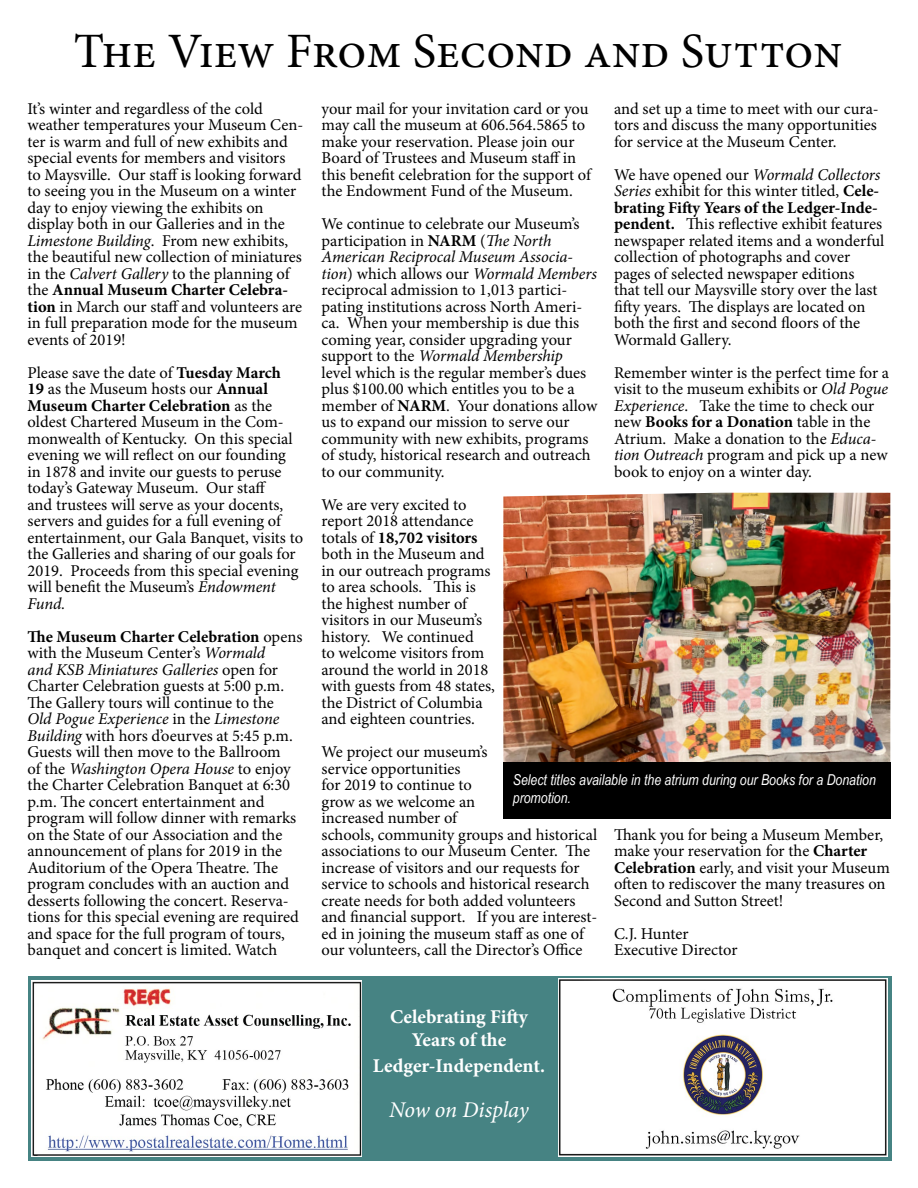
<style>
.page{position:relative;width:918px;height:1188px;background:#fff}
.page>*{position:absolute;margin:0;border:0;box-sizing:border-box;transform-origin:0 0}
.t1{font:49.5px "Minion Pro";color:#000}
.t2{font:italic 22.5px "Minion Pro";letter-spacing:-.01em;color:#fff}
.t3{font:700 19.5px/23.4px "Minion Pro";color:#fff;text-align:center}
.t4{font:16.5px/16.5px "Minion Pro";color:#000}
.t5{font:italic 15px/18px "Arial Narrow";color:#fff}
.s1{font-weight:700}
.s2{font-style:italic}
</style>
<div class="page">
<div style="left:28px;top:976px;width:864px;height:184px;background:#468383"></div>
<img style="left:32px;top:980px;width:330px;height:176px">
<img style="left:558px;top:979px;width:330px;height:177px">
<img style="left:503px;top:493px;width:387px;height:269px">
<div style="left:503px;top:762px;width:387px;height:57px;background:#000"></div>
<h1 class="t1" style="left:74px;top:18px;width:770px">The View From Second and Sutton</h1>
<p class="t4" style="left:322px;top:100px;width:271px">your mail for your invitation card or you may call the museum at 606.564.5865 to make your reservation. Please join our Board of Trustees and Museum staff in this benefit celebration for the support of the Endowment Fund of the Museum.</p>
<p class="t4" style="left:322px;top:216px;width:277px">We continue to celebrate our Museum’s participation in <span class="s1">NARM</span> (<span class="s2">The North American Reciprocal Museum Associa&shy;tion</span>) which allows our <span class="s2">Wormald Members </span>reciprocal admission to 1,013 partici&shy;pating institutions across North Ameri&shy;ca. When your membership is due this coming year, consider upgrading your support to the <span class="s2">Wormald Membership<br></span>level which is the regular member’s dues plus $100.00 which entitles you to be a member of <span class="s1">NARM</span>. Your donations allow us to expand our mission to serve our community with new exhibits, programs of study, historical research and outreach to our community.</p>
<p class="t4" style="left:322px;top:496px;width:175px">We are very excited to report 2018 attendance totals of <span class="s1">18,702 visitors </span>both in the Museum and in our outreach programs to area schools. This is the highest number of visitors in our Museum’s history. We continued<br>to welcome visitors from around the world in 2018 with guests from 48 states, the District of Columbia and eighteen countries.</p>
<p class="t4" style="left:322px;top:744px;width:277px">We project our museum’s<br>service opportunities<br>for 2019 to continue to<br>grow as we welcome an<br>increased number of<br>schools, community groups and historical associations to our Museum Center. The increase of visitors and our requests for service to schools and historical research create needs for both added volunteers and financial support. If you are interest&shy;ed in joining the museum staff as one of our volunteers, call the Director’s Office</p>
<p class="t4" style="left:28px;top:100px;width:277px">It’s winter and regardless of the cold weather temperatures your Museum Cen&shy;ter is warm and full of new exhibits and special events for members and visitors<br>to Maysville. Our staff is looking forward to seeing you in the Museum on a winter day to enjoy viewing the exhibits on display both in our Galleries and in the <span class="s2">Limestone Building</span>. From new exhibits, the beautiful new collection of miniatures in the <span class="s2">Calvert Gallery</span> to the planning of the <span class="s1">Annual Museum Charter Celebra&shy;tion</span> in March our staff and volunteers are in full preparation mode for the museum events of 2019!</p>
<p class="t4" style="left:28px;top:364px;width:277px">Please save the date of <span class="s1">Tuesday March<br>19</span> as the Museum hosts our <span class="s1">Annual Museum Charter Celebration</span> as the oldest Chartered Museum in the Com&shy;monwealth of Kentucky. On this special evening we will reflect on our founding in 1878 and invite our guests to peruse today’s Gateway Museum. Our staff<br>and trustees will serve as your docents, servers and guides for a full evening of entertainment, our Gala Banquet, visits to the Galleries and sharing of our goals for 2019. Proceeds from this special evening will benefit the Museum’s <span class="s2">Endowment Fund.</span></p>
<p class="t4" style="left:28px;top:628px;width:276px"><span class="s1">The Museum Charter Celebration</span> opens with the Museum Center’s <span class="s2">Wormald<br>and KSB Miniatures Galleries</span> open for Charter Celebration guests at 5:00 p.m.<br>The Gallery tours will continue to the<br><span class="s2">Old Pogue Experience</span> in the <span class="s2">Limestone Building</span> with hors d’oeurves at 5:45 p.m.<br>Guests will then move to the Ballroom<br>of the <span class="s2">Washington Opera House</span> to enjoy the Charter Celebration Banquet at 6:30 p.m. The concert entertainment and program will follow dinner with remarks on the State of our Association and the announcement of plans for 2019 in the Auditorium of the Opera Theatre. The program concludes with an auction and desserts following the concert. Reserva&shy;tions for this special evening are required and space for the full program of tours, banquet and concert is limited. Watch</p>
<p class="t4" style="left:614px;top:100px;width:266px;text-align:justify">and set up a time to meet with our cura&shy;tors and discuss the many opportunities for service at the Museum Center.</p>
<p class="t4" style="left:614px;top:166px;width:272px">We have opened our <span class="s2">Wormald Collectors Series</span> exhibit for this winter titled, <span class="s1">Cele&shy;brating Fifty Years of the Ledger-Inde&shy;pendent.</span> This reflective exhibit features newspaper related items and a wonderful collection of photographs and cover pages of selected newspaper editions that tell our Maysville story over the last fifty years. The displays are located on both the first and second floors of the Wormald Gallery.</p>
<p class="t4" style="left:614px;top:364px;width:277px">Remember winter is the perfect time for a visit to the museum exhibits or <span class="s2">Old Pogue Experience</span>. Take the time to check our new <span class="s1">Books for a Donation</span> table in the Atrium. Make a donation to the <span class="s2">Educa&shy;tion Outreach</span> program and pick up a new book to enjoy on a winter day.</p>
<p class="t5" style="left:513px;top:770px;width:365px">Select titles available in the atrium during our Books for a Donation promotion.</p>
<p class="t4" style="left:614px;top:826px;width:277px">Thank you for being a Museum Member, make your reservation for the <span class="s1">Charter Celebration</span> early, and visit your Museum often to rediscover the many treasures on Second and Sutton Street!</p>
<p class="t4" style="left:614px;top:925px;width:125px">C.J. Hunter<br>Executive Director</p>
<p class="t3" style="left:390px;top:1005px;width:140px">Celebrating Fifty<br>Years of the</p>
<p class="t3" style="left:373px;top:1053px;width:174px">Ledger-Independent.</p>
<h2 class="t2" style="left:389px;top:1094px;width:141px">Now on Display</h2>
</div>
